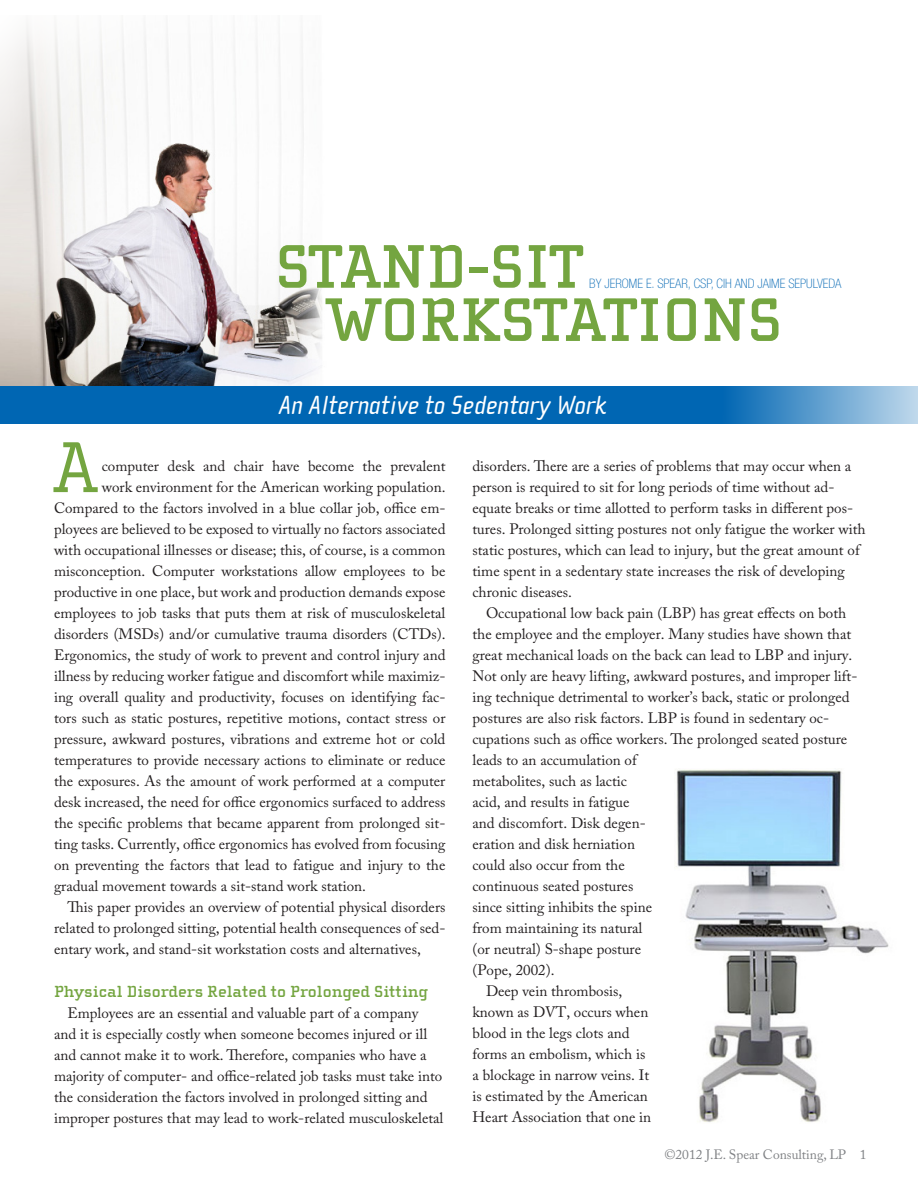
<style>
.page{position:relative;width:918px;height:1188px;background:#fff}
.page>*{position:absolute;margin:0;border:0;box-sizing:border-box;transform-origin:0 0}
.t1{font:73.65px "Cholla Slab";color:#74a540}
.t2{font:700 63px "Cholla Slab";color:#74a540}
.t3{font:italic 27px "Cholla Sans";color:#fff}
.t4{font:700 16.5px "Cholla Slab";color:#74a540}
.t5{font:15px/21px "Adobe Caslon Pro";color:#231f20}
.t6{font:13.5px "Adobe Caslon Pro";color:#808285}
.t7{font:100 condensed 13.05px "Helvetica Neue LT Std";color:#0066b3}
</style>
<div class="page">
<img style="left:0;top:25px;width:323px;height:361px">
<svg style="left:0;top:386px;width:918px;height:38px;fill:#0066b3"></svg>
<img style="left:676px;top:769px;width:213px;height:353px">
<p class="t2" style="left:275px;top:232px;width:309px">STAND-SIT</p>
<p class="t7" style="left:589px;top:276px;width:254px">BY JEROME E. SPEAR, CSP, CIH AND JAIME SEPULVEDA</p>
<p class="t2" style="left:326px;top:285px;width:458px">WORKSTATIONS</p>
<p class="t3" style="left:279px;top:390px;width:329px">An Alternative to Sedentary Work</p>
<p class="t1" style="left:54px;top:427px;width:45px">A</p>
<p class="t5" style="left:102px;top:455px;width:345px">computer desk and chair have become the prevalent</p>
<p class="t5" style="left:102px;top:476px;width:345px">work environment for the American working population.</p>
<p class="t5" style="left:54px;top:497px;width:393px">Compared to the factors involved in a blue collar job, office em-</p>
<p class="t5" style="left:54px;top:518px;width:393px">ployees are believed to be exposed to virtually no factors associated</p>
<p class="t5" style="left:54px;top:539px;width:393px">with occupational illnesses or disease; this, of course, is a common</p>
<p class="t5" style="left:54px;top:560px;width:393px">misconception. Computer workstations allow employees to be</p>
<p class="t5" style="left:54px;top:581px;width:393px">productive in one place, but work and production demands expose</p>
<p class="t5" style="left:54px;top:602px;width:393px">employees to job tasks that puts them at risk of musculoskeletal</p>
<p class="t5" style="left:54px;top:623px;width:393px">disorders (MSDs) and/or cumulative trauma disorders (CTDs).</p>
<p class="t5" style="left:54px;top:644px;width:393px">Ergonomics, the study of work to prevent and control injury and</p>
<p class="t5" style="left:54px;top:665px;width:393px">illness by reducing worker fatigue and discomfort while maximiz-</p>
<p class="t5" style="left:54px;top:686px;width:393px">ing overall quality and productivity, focuses on identifying fac-</p>
<p class="t5" style="left:54px;top:707px;width:393px">tors such as static postures, repetitive motions, contact stress or</p>
<p class="t5" style="left:54px;top:728px;width:393px">pressure, awkward postures, vibrations and extreme hot or cold</p>
<p class="t5" style="left:54px;top:749px;width:393px">temperatures to provide necessary actions to eliminate or reduce</p>
<p class="t5" style="left:54px;top:770px;width:393px">the exposures. As the amount of work performed at a computer</p>
<p class="t5" style="left:54px;top:791px;width:393px">desk increased, the need for office ergonomics surfaced to address</p>
<p class="t5" style="left:54px;top:812px;width:393px">the specific problems that became apparent from prolonged sit-</p>
<p class="t5" style="left:54px;top:833px;width:393px">ting tasks. Currently, office ergonomics has evolved from focusing</p>
<p class="t5" style="left:54px;top:854px;width:393px">on preventing the factors that lead to fatigue and injury to the</p>
<p class="t5" style="left:54px;top:875px;width:314px">gradual movement towards a sit-stand work station.</p>
<p class="t5" style="left:54px;top:896px;width:393px;text-align:justify;text-indent:14px">This paper provides an overview of potential physical disorders related to prolonged sitting, potential health consequences of sed&shy;entary work, and stand-sit workstation costs and alternatives,</p>
<p class="t4" style="left:54px;top:982px;width:376px">Physical Disorders Related to Prolonged Sitting</p>
<p class="t5" style="left:54px;top:1002px;width:391px;text-indent:14px">Employees are an essential and valuable part of a company and it is especially costly when someone becomes injured or ill and cannot make it to work. Therefore, companies who have a majority of computer- and office-related job tasks must take into the consideration the factors involved in prolonged sitting and improper postures that may lead to work-related musculoskeletal</p>
<p class="t5" style="left:472px;top:455px;width:395px">disorders. There are a series of problems that may occur when a person is required to sit for long periods of time without ad&shy;equate breaks or time allotted to perform tasks in different pos&shy;tures. Prolonged sitting postures not only fatigue the worker with static postures, which can lead to injury, but the great amount of time spent in a sedentary state increases the risk of developing chronic diseases.</p>
<p class="t5" style="left:472px;top:602px;width:386px;text-indent:14px">Occupational low back pain (LBP) has great effects on both the employee and the employer. Many studies have shown that great mechanical loads on the back can lead to LBP and injury.<br>Not only are heavy lifting, awkward postures, and improper lift&shy;ing technique detrimental to worker’s back, static or prolonged postures are also risk factors. LBP is found in sedentary oc&shy;cupations such as office workers. The prolonged seated posture leads to an accumulation of<br>metabolites, such as lactic<br>acid, and results in fatigue<br>and discomfort. Disk degen-<br>eration and disk herniation<br>could also occur from the<br>continuous seated postures<br>since sitting inhibits the spine<br>from maintaining its natural<br>(or neutral) S-shape posture<br>(Pope, 2002).</p>
<p class="t5" style="left:472px;top:980px;width:180px;text-indent:14px">Deep vein thrombosis, known as DVT, occurs when blood in the legs clots and forms an embolism, which is a blockage in narrow veins. It is estimated by the American<br>Heart Association that one in</p>
<p class="t6" style="left:664px;top:1146px;width:204px">©2012 J.E. Spear Consulting, LP 1</p>
</div>
